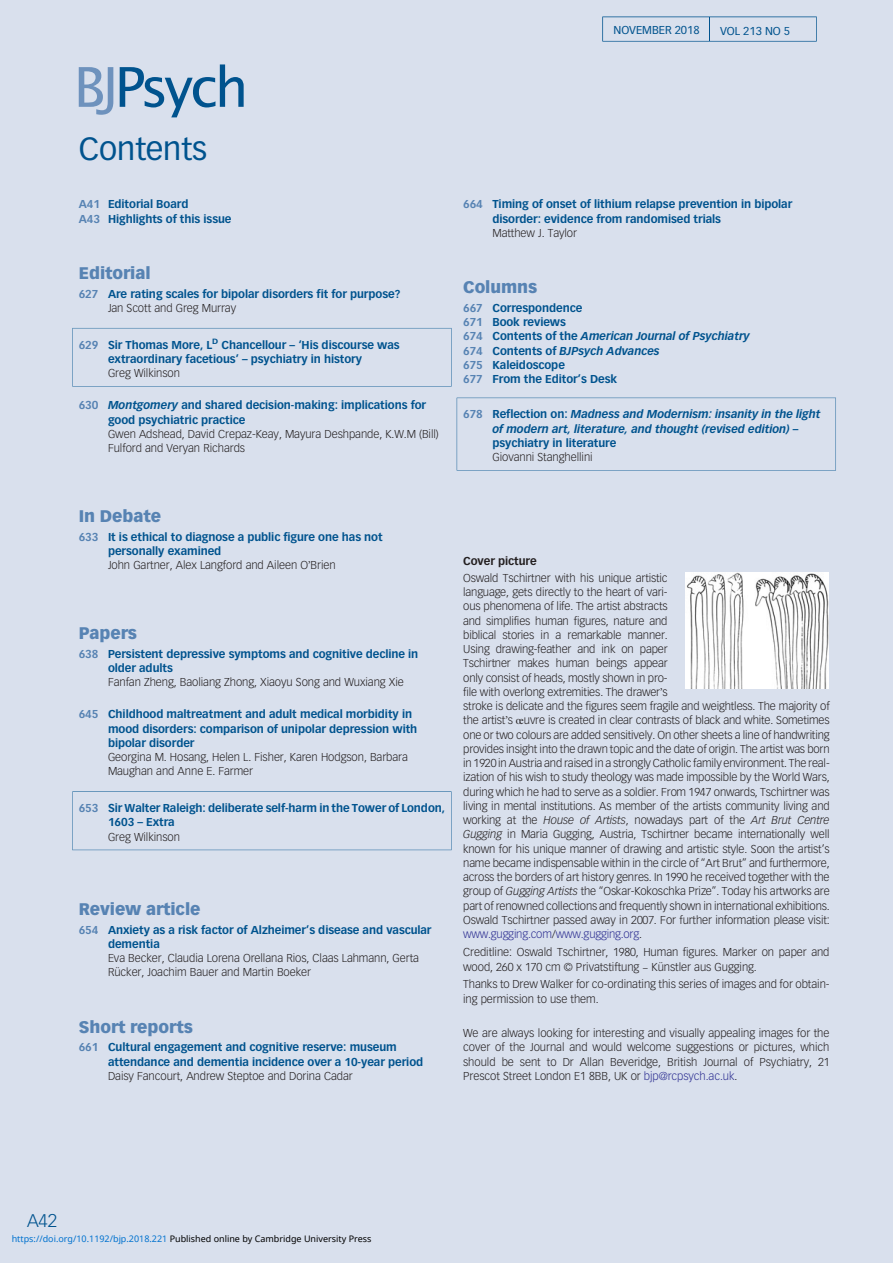
<style>
.page{position:relative;width:893px;height:1263px;background:#d9e0ed}
.page>*{position:absolute;margin:0;border:0;box-sizing:border-box;transform-origin:0 0}
.t1{font:31.5px "Adv OT99 ad 3856";color:#00538e}
.t2{font:18px "Adv O Tebb 0 ccfd";color:#00538e}
.t3{font:16.5px "Adv OT3 b 24 fb 65.B";color:#5783b3}
.t4{font:11.25px/14.2px "Adv O Tebb 0 ccfd";color:#231f20}
.t5{font:11.25px/14.2px "Adv OT83 f 7 eb 24.B";color:#00538e}
.t6{font:11.25px/14.2px "Adv OT9 ded 4739.BI";color:#00538e}
.t7{font:11.25px "Adv OT99 ad 3856";color:#00538e}
.t8{font:11.25px "Adv OT83 f 7 eb 24.B";color:#231f20}
.t9{font:9px "Noto Sans";color:#000}
.s1{color:#5783b3}
.s2{font-style:inherit}
.s3{font-family:"Adv OT9 ded 4739.BI"}
.s4{font-family:"Adv OT1 ef 757 c 0"}
.s5{font-family:"Adv OT83 f 7 eb 24.B";color:#5783b3}
.s6{font-family:"Adv OT83 f 7 eb 24.B"}
.s7{font-family:"Adv OT8608 a 8 d 1"}
.s8{font-family:"Adv O Tb 4 fcddc 7.I"}
.s9{color:#2e3092}
.s10{color:#0172cf}
</style>
<div class="page">
<svg style="left:79px;top:67px;width:34px;height:48px"></svg>
<svg style="left:120px;top:64px;width:124px;height:53px"></svg>
<hr style="left:72px;top:328px;width:380px;height:1px;background:#00538e">
<hr style="left:451px;top:328px;width:1px;height:59px;background:#00538e">
<hr style="left:72px;top:386px;width:380px;height:1px;background:#00538e">
<hr style="left:72px;top:328px;width:1px;height:59px;background:#00538e">
<hr style="left:72px;top:791px;width:380px;height:1px;background:#00538e">
<svg style="left:451px;top:791px;width:1px;height:59px"></svg>
<hr style="left:72px;top:850px;width:380px;height:1px;background:#00538e">
<svg style="left:72px;top:791px;width:1px;height:59px"></svg>
<hr style="left:457px;top:398px;width:379px;height:1px;background:#00538e">
<hr style="left:836px;top:398px;width:1px;height:73px;background:#00538e">
<hr style="left:457px;top:470px;width:379px;height:1px;background:#00538e">
<hr style="left:457px;top:398px;width:1px;height:73px;background:#00538e">
<img style="left:686px;top:573px;width:143px;height:115px">
<svg style="left:602px;top:16px;width:215px;height:26px"></svg>
<p class="t7" style="left:613px;top:23px;width:88px">NOVEMBER 2018</p>
<p class="t7" style="left:720px;top:25px;width:72px">VOL 213 NO 5</p>
<h1 class="t1" style="left:79px;top:131px;width:130px">Contents</h1>
<p class="t5" style="left:79px;top:198px;width:154px"><span class="s1">A41</span> Editorial Board<br><span class="s1">A43</span> Highlights of this issue</p>
<h3 class="t3" style="left:79px;top:263px;width:73px">Editorial</h3>
<p class="t5" style="left:79px;top:287px;width:323px"><span class="s1">627</span> Are rating scales for bipolar disorders fit for purpose?</p>
<p class="t4" style="left:108px;top:301px;width:130px">Jan Scott and Greg Murray</p>
<p class="t5" style="left:108px;top:338px;width:293px;text-indent:-29px"><span class="s1">629</span> Sir Thomas More, L<sup>D</sup> Chancellour <span class="s2">– ‘</span>His discourse was extraordinary facetious<span class="s2">’ –</span> psychiatry in history</p>
<p class="t4" style="left:108px;top:367px;width:74px">Greg Wilkinson</p>
<p class="t5" style="left:108px;top:399px;width:320px;text-indent:-29px"><span class="s1">630</span> <span class="s3">Montgomery</span> and shared decision-making: implications for good psychiatric practice</p>
<p class="t4" style="left:108px;top:428px;width:332px">Gwen Adshead, David Crepaz-Keay, Mayura Deshpande, K.W.M (Bill)<br>Fulford and Veryan Richards</p>
<h3 class="t3" style="left:79px;top:507px;width:84px">In Debate</h3>
<p class="t5" style="left:108px;top:530px;width:276px;text-indent:-29px"><span class="s1">633</span> It is ethical to diagnose a public figure one has not personally examined</p>
<p class="t4" style="left:108px;top:559px;width:229px">John Gartner, Alex Langford and Aileen O<span class="s4">’</span>Brien</p>
<h3 class="t3" style="left:79px;top:623px;width:60px">Papers</h3>
<p class="t5" style="left:108px;top:647px;width:312px;text-indent:-29px"><span class="s1">638</span> Persistent depressive symptoms and cognitive decline in older adults</p>
<p class="t4" style="left:108px;top:676px;width:297px">Fanfan Zheng, Baoliang Zhong, Xiaoyu Song and Wuxiang Xie</p>
<p class="t5" style="left:108px;top:708px;width:311px;text-indent:-29px"><span class="s1">645</span> Childhood maltreatment and adult medical morbidity in mood disorders: comparison of unipolar depression with bipolar disorder</p>
<p class="t4" style="left:108px;top:751px;width:301px">Georgina M. Hosang, Helen L. Fisher, Karen Hodgson, Barbara<br>Maughan and Anne E. Farmer</p>
<p class="t5" style="left:108px;top:802px;width:339px;text-indent:-29px"><span class="s1">653</span> Sir Walter Raleigh: deliberate self-harm in the Tower of London,<br>1603 <span class="s2">–</span> Extra</p>
<p class="t4" style="left:108px;top:830px;width:74px">Greg Wilkinson</p>
<h3 class="t3" style="left:79px;top:900px;width:123px">Review article</h3>
<p class="t5" style="left:108px;top:923px;width:325px;text-indent:-29px"><span class="s1">654</span> Anxiety as a risk factor of Alzheimer<span class="s2">’</span>s disease and vascular dementia</p>
<p class="t4" style="left:108px;top:952px;width:312px">Eva Becker, Claudia Lorena Orellana Rios, Claas Lahmann, Gerta<br>Rücker, Joachim Bauer and Martin Boeker</p>
<h3 class="t3" style="left:79px;top:1017px;width:116px">Short reports</h3>
<p class="t5" style="left:108px;top:1041px;width:317px;text-indent:-29px"><span class="s1">661</span> Cultural engagement and cognitive reserve: museum attendance and dementia incidence over a 10-year period</p>
<p class="t4" style="left:108px;top:1069px;width:246px">Daisy Fancourt, Andrew Steptoe and Dorina Cadar</p>
<p class="t5" style="left:492px;top:198px;width:301px;text-indent:-29px"><span class="s1">664</span> Timing of onset of lithium relapse prevention in bipolar disorder: evidence from randomised trials</p>
<p class="t4" style="left:492px;top:226px;width:86px">Matthew J. Taylor</p>
<h3 class="t3" style="left:463px;top:278px;width:76px">Columns</h3>
<p class="t5" style="left:463px;top:301px;width:121px"><span class="s1">667</span> Correspondence<br><span class="s1">671</span> Book reviews</p>
<p class="t6" style="left:463px;top:330px;width:288px"><span class="s5">674</span> <span class="s6">Contents of the</span> American Journal of Psychiatry<br><span class="s5">674</span> <span class="s6">Contents of</span> BJPsych Advances</p>
<p class="t5" style="left:463px;top:358px;width:155px"><span class="s1">675</span> Kaleidoscope<br><span class="s1">677</span> From the Editor<span class="s2">’</span>s Desk</p>
<p class="t6" style="left:492px;top:408px;width:329px;text-indent:-29px"><span class="s5">678</span> <span class="s6">Reflection on:</span> Madness and Modernism: insanity in the light of modern art, literature, and thought (revised edition) <span class="s6">–</span></p>
<p class="t5" style="left:492px;top:437px;width:125px">psychiatry in literature</p>
<p class="t4" style="left:492px;top:451px;width:102px">Giovanni Stanghellini</p>
<p class="t8" style="left:463px;top:557px;width:75px">Cover picture</p>
<p class="t4" style="left:463px;top:571px;width:368px">Oswald Tschirtner with his unique artistic<br>language, gets directly to the heart of vari-<br>ous phenomena of life. The artist abstracts<br>and simplifies human figures, nature and<br>biblical stories in a remarkable manner.<br>Using drawing-feather and ink on paper<br>Tschirtner makes human beings appear<br>only consist of heads, mostly shown in pro-<br>file with overlong extremities. The drawer<span class="s4">’</span>s<br>stroke is delicate and the figures seem fragile and weightless. The majority of the artist<span class="s4">’</span>s <span class="s7">œ</span>uvre is created in clear contrasts of black and white. Sometimes one or two colours are added sensitively. On other sheets a line of handwriting provides insight into the drawn topic and the date of origin. The artist was born in 1920 in Austria and raised in a strongly Catholic family environment. The real&shy;ization of his wish to study theology was made impossible by the World Wars, during which he had to serve as a soldier. From 1947 onwards, Tschirtner was living in mental institutions. As member of the artists community living and working at the <span class="s8">House of Artists</span>, nowadays part of the <span class="s8">Art Brut Centre Gugging</span> in Maria Gugging, Austria, Tschirtner became internationally well known for his unique manner of drawing and artistic style. Soon the artist<span class="s2">’</span>s name became indispensable within in the circle of <span class="s2">“</span>Art Brut<span class="s2">”</span> and furthermore, across the borders of art history genres. In 1990 he received together with the group of <span class="s8">Gugging Artists</span> the <span class="s2">“</span>Oskar-Kokoschka Prize<span class="s2">”</span>. Today his artworks are part of renowned collections and frequently shown in international exhibitions.<br>Oswald Tschirtner passed away in 2007. For further information please visit: <span class="s9">www.gugging.com</span>/<span class="s9">www.gugging.org</span>.</p>
<p class="t4" style="left:463px;top:946px;width:368px">Creditline: Oswald Tschirtner, 1980, Human figures. Marker on paper and wood, 260 x 170 cm © Privatstiftung <span class="s4">–</span> Künstler aus Gugging.</p>
<p class="t4" style="left:463px;top:978px;width:368px">Thanks to Drew Walker for co-ordinating this series of images and for obtain&shy;ing permission to use them.</p>
<p class="t4" style="left:463px;top:1027px;width:368px;text-align:justify">We are always looking for interesting and visually appealing images for the cover of the Journal and would welcome suggestions or pictures, which should be sent to Dr Allan Beveridge, British Journal of Psychiatry, 21<br>Prescot Street London E1 8BB, UK or <span class="s9">bjp@rcpsych.ac.uk</span>.</p>
<h2 class="t2" style="left:27px;top:1213px;width:31px">A42</h2>
<p class="t9" style="left:12px;top:1232px;width:361px"><span class="s10">https://doi.org/10.1192/bjp.2018.221</span> Published online by Cambridge University Press</p>
</div>
